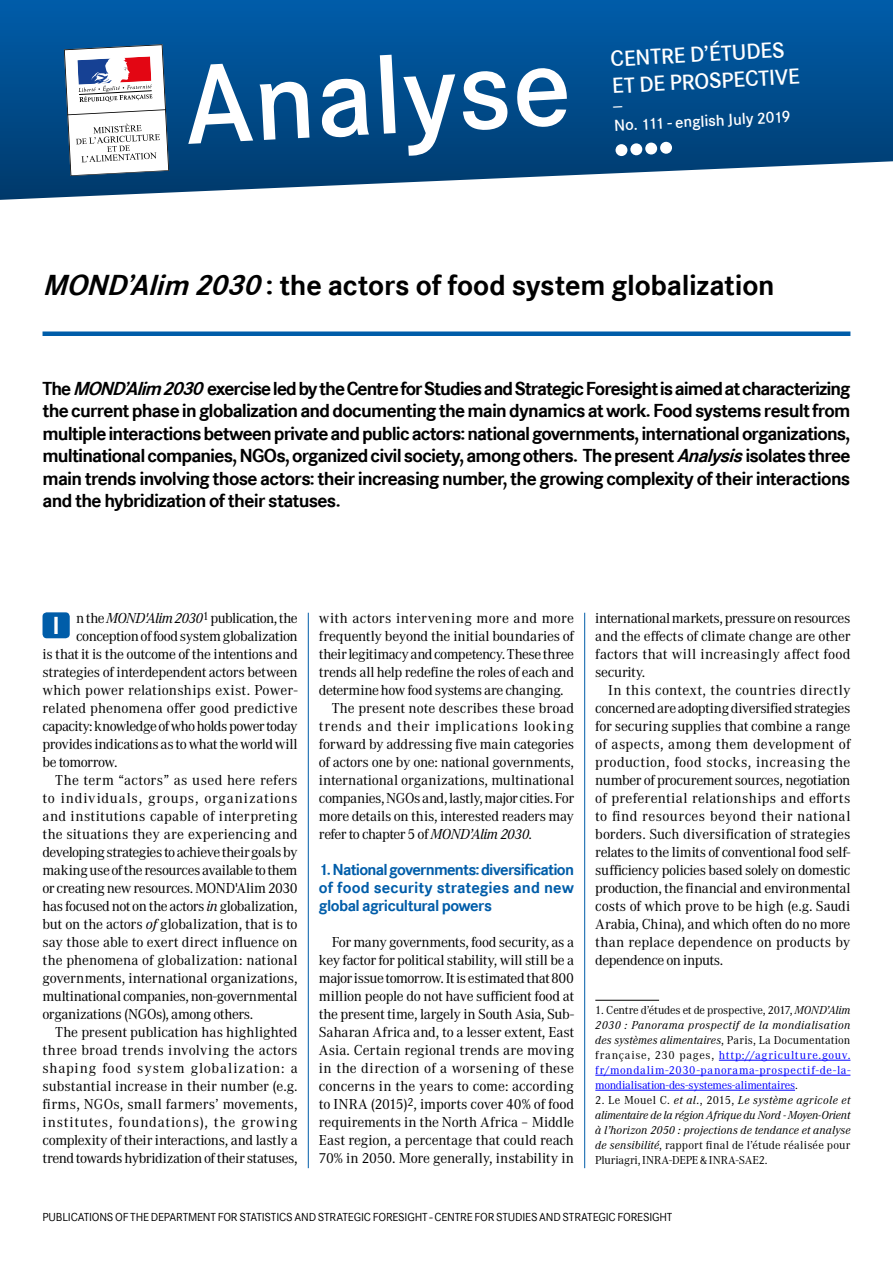
<style>
.page{position:relative;width:893px;height:1263px;background:#fff}
.page>*{position:absolute;margin:0;border:0;box-sizing:border-box;transform-origin:0 0}
.t1{font:600 117px "Corporate S";color:#fff}
.Titre{font:700 30px "Corporate S";letter-spacing:-.005em;color:#000}
.t2{font:700 25.5px "Corporate S";color:#fff}
.t3{font:600 22.5px "Corporate S";color:#fff}
.Chapeau{font:700 19.5px/22.5px "Corporate S";letter-spacing:-.035em;color:#000;text-align:justify}
.Intertitre_Bleu{font:700 16.5px/18px "Corporate S";letter-spacing:-.025em;color:#005da9;text-align:justify}
.t4{font:600 16.5px "Corporate S";color:#fff}
.Texte{font:15px/18px "Corporate A";letter-spacing:-.02em;color:#000;text-align:justify}
.Texte-2{font:15px "Corporate A";letter-spacing:-.04em;color:#000}
.Texte-3{font:15px "Corporate A";letter-spacing:.005em;color:#000}
.Texte-4{font:15px "Corporate A";letter-spacing:.01em;color:#000}
.Texte-5{font:15px "Corporate A";letter-spacing:-.045em;color:#000}
.Note_Bas_de_page{font:12px/15px "Corporate A";letter-spacing:-.015em;color:#00f;text-align:justify}
.Note_Bas_de_page-2{font:italic 12px/15px "Corporate A";letter-spacing:.01em;color:#000;text-align:justify}
.t5{font:12px "Corporate S";letter-spacing:-.015em;color:#000}
.s1{font-style:italic}
.s2{color:#000}
.s3{font-style:italic;color:#000}
.s4{font-style:normal}
</style>
<div class="page">
<svg style="left:0;top:0;width:893px;height:200px;background:#1a5f99"></svg>
<svg style="left:64px;top:44px;width:105px;height:132px"></svg>
<div style="left:615px;top:144px;width:13px;height:12px;background:#fff;border-radius:50%"></div>
<div style="left:630px;top:143px;width:12px;height:12px;background:#fff;border-radius:50%"></div>
<svg style="left:645px;top:142px;width:12px;height:13px"></svg>
<div style="left:660px;top:142px;width:12px;height:12px;background:#fff;border-radius:50%"></div>
<div style="left:43px;top:331px;width:807px;height:5px;background:#005da9"></div>
<hr style="left:308px;top:613px;width:1px;height:555px;background:#005da9">
<hr style="left:584px;top:613px;width:1px;height:555px;background:#005da9">
<hr style="left:595px;top:1000px;width:64px;height:1px;background:#000">
<hr style="left:719px;top:1060px;width:131px;height:1px;background:#00f">
<hr style="left:595px;top:1075px;width:255px;height:1px;background:#00f">
<hr style="left:595px;top:1090px;width:200px;height:1px;background:#00f">
<div style="left:43px;top:612px;width:27px;height:26px;background:#005da9;border-radius:4px"></div>
<svg style="left:613px;top:106px;width:9px;height:2px"></svg>
<h1 class="t1" style="left:181px;top:38px;width:388px;rotate:-3deg">Analyse</h1>
<p class="t3" style="left:610px;top:46px;width:176px;rotate:-3deg">CENTRE D’ÉTUDES</p>
<p class="t3" style="left:611px;top:73px;width:190px;rotate:-3deg">ET DE PROSPECTIVE</p>
<p class="t4" style="left:614px;top:116px;width:178px;rotate:-3deg">No. 111 - english July 2019</p>
<p class="Titre" style="left:43px;top:268px;width:734px"><span class="s1">MOND’Alim 2030</span>: the actors of food system globalization</p>
<p class="Chapeau" style="left:43px;top:377px;width:809px">The <span class="s1">MOND’Alim 2030</span>exercise led by the Centre for Studies and Strategic Foresight is aimed at characterizing the current phase in globalization and documenting the main dynamics at work. Food systems result from multiple interactions between private and public actors: national governments, international organizations, multinational companies, NGOs, organized civil society, among others. The present <span class="s1">Analysis</span>isolates three main trends involving those actors: their increasing number, the growing complexity of their interactions and the hybridization of their statuses.</p>
<p class="Texte-5" style="left:76px;top:608px;width:223px">n the <span class="s1">MOND'Alim 2030</span><sup>1</sup> publication, the</p>
<p class="Texte" style="left:76px;top:626px;width:223px">conception of food system globalization</p>
<p class="Texte" style="left:43px;top:644px;width:257px">is that it is the outcome of the intentions and</p>
<p class="Texte" style="left:43px;top:662px;width:257px">strategies of interdependent actors between</p>
<p class="Texte-3" style="left:43px;top:680px;width:257px">which power relationships exist. Power-</p>
<p class="Texte-4" style="left:43px;top:698px;width:257px">related phenomena offer good predictive</p>
<p class="Texte-2" style="left:43px;top:716px;width:257px">capacity: knowledge of who holds power today</p>
<p class="Texte" style="left:43px;top:734px;width:257px">provides indications as to what the world will</p>
<p class="Texte" style="left:43px;top:752px;width:76px">be tomorrow.</p>
<p class="Texte" style="left:43px;top:770px;width:257px;text-indent:13px">The term “actors” as used here refers to individuals, groups, organizations and institutions capable of interpreting the situations they are experiencing and developing strategies to achieve their goals by making use of the resources available to them or creating new resources. MOND'Alim 2030 has focused not on the actors <span class="s1">in</span> globalization, but on the actors <span class="s1">of</span> globalization, that is to say those able to exert direct influence on the phenomena of globalization: national governments, international organizations, multinational companies, non-governmental organizations (NGOs), among others.</p>
<p class="Texte" style="left:43px;top:1022px;width:257px;text-indent:13px">The present publication has highlighted three broad trends involving the actors shaping food system globalization: a substantial increase in their number (e.g. firms, NGOs, small farmers’ movements, institutes, foundations), the growing complexity of their interactions, and lastly a trend towards hybridization of their statuses,</p>
<p class="t2" style="left:52px;top:611px;width:9px">I</p>
<p class="Texte" style="left:319px;top:608px;width:257px">with actors intervening more and more frequently beyond the initial boundaries of their legitimacy and competency. These three trends all help redefine the roles of each and determine how food systems are changing.</p>
<p class="Texte" style="left:319px;top:698px;width:257px;text-indent:13px">The present note describes these broad trends and their implications looking forward by addressing five main categories of actors one by one: national governments, international organizations, multinational companies, NGOs and, lastly, major cities. For more details on this, interested readers may refer to chapter 5 of <span class="s1">MOND’Alim 2030</span>.</p>
<p class="Intertitre_Bleu" style="left:319px;top:861px;width:257px">1. National governments: diversification of food security strategies and new global agricultural powers</p>
<p class="Texte" style="left:319px;top:932px;width:257px;text-indent:13px">For many governments, food security, as a key factor for political stability, will still be a major issue tomorrow. It is estimated that 800 million people do not have sufficient food at the present time, largely in South Asia, Sub-Saharan Africa and, to a lesser extent, East Asia. Certain regional trends are moving in the direction of a worsening of these concerns in the years to come: according to INRA (2015)<sup>2</sup>, imports cover 40% of food requirements in the North Africa – Middle East region, a percentage that could reach 70% in 2050. More generally, instability in</p>
<p class="Texte" style="left:595px;top:608px;width:257px">international markets, pressure on resources and the effects of climate change are other factors that will increasingly affect food security.</p>
<p class="Texte" style="left:595px;top:680px;width:257px;text-indent:13px">In this context, the countries directly concerned are adopting diversified strategies for securing supplies that combine a range of aspects, among them development of production, food stocks, increasing the number of procurement sources, negotiation of preferential relationships and efforts to find resources beyond their national borders. Such diversification of strategies relates to the limits of conventional food self&shy;sufficiency policies based solely on domestic production, the financial and environmental costs of which prove to be high (e.g. Saudi Arabia, China), and which often do no more than replace dependence on products by dependence on inputs.</p>
<p class="Note_Bas_de_page" style="left:595px;top:1002px;width:257px"><span class="s2">1. Centre d’études et de prospective, 2017,</span> <span class="s3">MOND’Alim 2030 : Panorama prospectif de la mondialisation des systèmes alimentaires</span><span class="s2">, Paris, La Documentation française, 230 pages,</span> http://agriculture.gouv. fr/mondalim-2030-panorama-prospectif-de-la&shy;mondialisation-des-systemes-alimentaires<span class="s2">.</span></p>
<p class="Note_Bas_de_page-2" style="left:595px;top:1092px;width:257px"><span class="s4">2. Le Mouel C.</span> et al.<span class="s4">, 2015,</span> Le système agricole et alimentaire de la région Afrique du Nord - Moyen‑Orient à l’horizon 2050 : projections de tendance et analyse de sensibilité<span class="s4">, rapport final de l’étude réalisée pour Pluriagri, INRA-DEPE &amp; INRA-SAE2.</span></p>
<p class="t5" style="left:42px;top:1210px;width:632px">PUBLICATIONS OF THE DEPARTMENT FOR STATISTICS AND STRATEGIC FORESIGHT - CENTRE FOR STUDIES AND STRATEGIC FORESIGHT</p>
</div>
